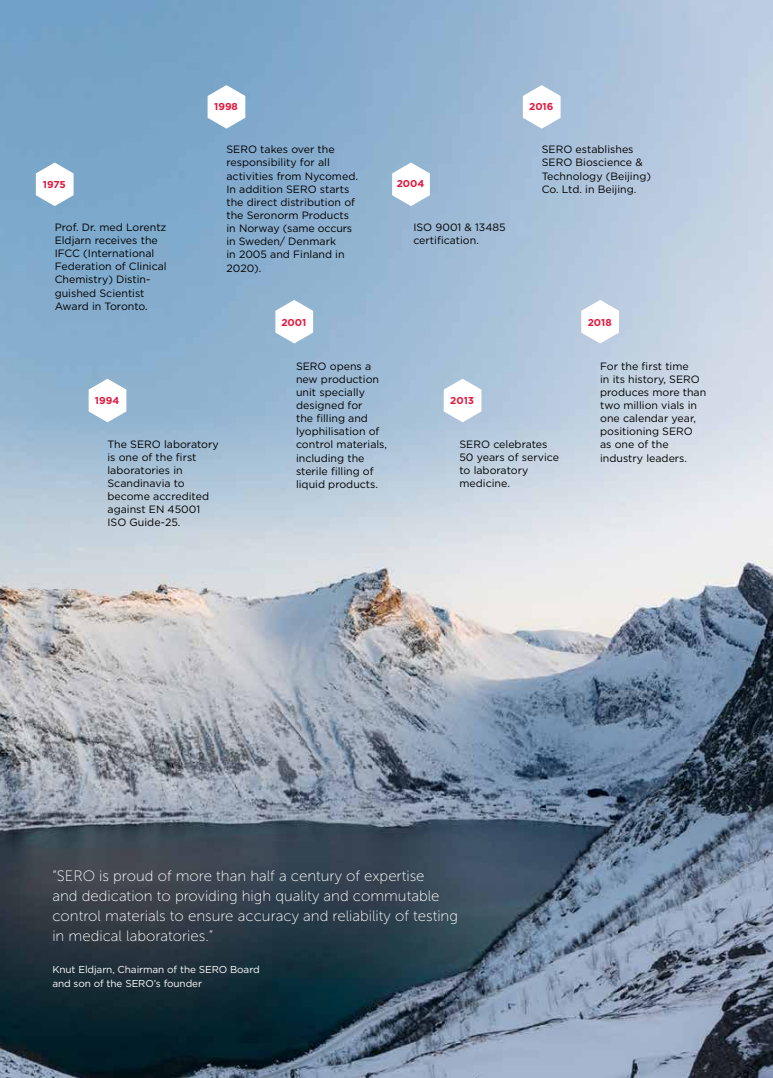
<style>
.page{position:relative;width:773px;height:1078px;background:#fff}
.page>*{position:absolute;margin:0;border:0;box-sizing:border-box;transform-origin:0 0}
.t1{font:15px/20px "Museo Sans 100";color:#fff}
.t2{font:10.62px/13.1px "Gotham";color:#000}
.t3{font:10px/13.8px "Gotham";letter-spacing:-.01em;color:#fff}
.t4{font:700 10px "Gotham";color:#e2193f}
</style>
<div class="page">
<img style="left:0;top:0;width:772px;height:1077px">
<svg style="left:89px;top:378px;width:37px;height:44px"></svg>
<svg style="left:36px;top:162px;width:38px;height:44px"></svg>
<svg style="left:207px;top:85px;width:38px;height:44px"></svg>
<svg style="left:392px;top:162px;width:38px;height:44px"></svg>
<svg style="left:443px;top:378px;width:38px;height:44px"></svg>
<svg style="left:522px;top:85px;width:38px;height:44px"></svg>
<svg style="left:581px;top:300px;width:38px;height:43px"></svg>
<svg style="left:275px;top:300px;width:38px;height:43px"></svg>
<p class="t4" style="left:43px;top:178px;width:24px">1975</p>
<p class="t2" style="left:55px;top:220px;width:113px">Prof. Dr. med Lorentz<br>Eldjarn receives the<br>IFCC (International<br>Federation of Clinical<br>Chemistry) Distin&shy;guished Scientist<br>Award in Toronto.</p>
<p class="t4" style="left:214px;top:100px;width:25px">1998</p>
<p class="t2" style="left:226px;top:143px;width:133px">SERO takes over the responsibility for all activities from Nycomed.<br>In addition SERO starts the direct distribution of the Seronorm Products in Norway (same occurs in Sweden/ Denmark<br>in 2005 and Finland in<br>2020).</p>
<p class="t4" style="left:396px;top:177px;width:29px">2004</p>
<p class="t2" style="left:413px;top:220px;width:94px">ISO 9001 &amp; 13485 certification.</p>
<p class="t4" style="left:529px;top:100px;width:26px">2016</p>
<p class="t2" style="left:541px;top:143px;width:111px">SERO establishes<br>SERO Bioscience &amp;<br>Technology (Beijing)<br>Co. Ltd. in Beijing.</p>
<p class="t4" style="left:281px;top:316px;width:26px">2001</p>
<p class="t4" style="left:587px;top:316px;width:26px">2018</p>
<p class="t4" style="left:95px;top:393px;width:26px">1994</p>
<p class="t2" style="left:107px;top:437px;width:113px">The SERO laboratory is one of the first laboratories in<br>Scandinavia to become accredited against EN 45001<br>ISO Guide-25.</p>
<p class="t2" style="left:296px;top:359px;width:93px">SERO opens a new production unit specially designed for<br>the filling and lyophilisation of control materials, including the sterile filling of liquid products.</p>
<p class="t4" style="left:450px;top:394px;width:25px">2013</p>
<p class="t2" style="left:459px;top:437px;width:101px">SERO celebrates<br>50 years of service to laboratory medicine.</p>
<p class="t2" style="left:600px;top:359px;width:108px">For the first time<br>in its history, SERO produces more than two million vials in one calendar year, positioning SERO as one of the industry leaders.</p>
<h1 class="t1" style="left:52px;top:866px;width:407px">“SERO is proud of more than half a century of expertise<br>and dedication to providing high quality and commutable control materials to ensure accuracy and reliability of testing in medical laboratories.”</h1>
<p class="t3" style="left:52px;top:962px;width:209px">Knut Eldjarn, Chairman of the SERO Board and son of the SERO’s founder</p>
</div>
